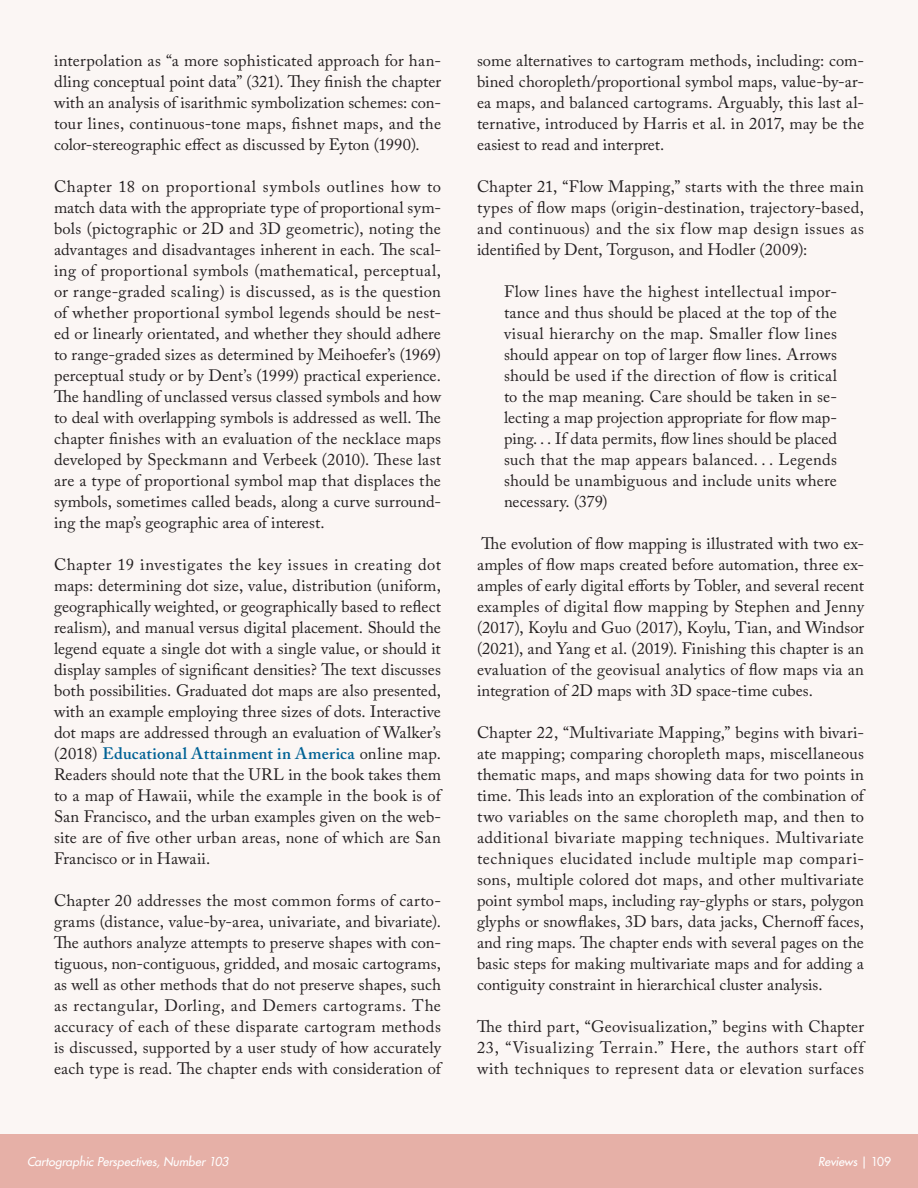
<style>
.page{position:relative;width:918px;height:1188px;background:#fff}
.page>*{position:absolute;margin:0;border:0;box-sizing:border-box;transform-origin:0 0}
.Main_Body_Text{font:16.5px/21px "Adobe Caslon Pro";letter-spacing:.01em;color:#231f20;text-align:justify}
.Block_Quote{font:16.5px/21px "Adobe Caslon Pro";letter-spacing:.015em;color:#231f20;text-align:justify}
.t1{font:italic 500 12px "Futura Std";color:#fff}
.s1{font-weight:600;color:#006295}
.s2{font-style:normal}
</style>
<div class="page">
<div style="left:0;top:1134px;width:918px;height:54px;background:#e6b0a7"></div>
<div style="left:0;top:0;width:918px;height:1134px;background:#fbf6f4"></div>
<p class="Main_Body_Text" style="left:54px;top:50px;width:389px">interpolation as “a more sophisticated approach for han&shy;dling conceptual point data” (321). They finish the chapter with an analysis of isarithmic symbolization schemes: con&shy;tour lines, continuous-tone maps, fishnet maps, and the color-stereographic effect as discussed by Eyton (1990).</p>
<p class="Main_Body_Text" style="left:54px;top:176px;width:389px">Chapter 18 on proportional symbols outlines how to match data with the appropriate type of proportional sym&shy;bols (pictographic or 2D and 3D geometric), noting the advantages and disadvantages inherent in each. The scal&shy;ing of proportional symbols (mathematical, perceptual, or range-graded scaling) is discussed, as is the question of whether proportional symbol legends should be nest&shy;ed or linearly orientated, and whether they should adhere to range-graded sizes as determined by Meihoefer’s (1969) perceptual study or by Dent’s (1999) practical experience.<br>The handling of unclassed versus classed symbols and how to deal with overlapping symbols is addressed as well. The chapter finishes with an evaluation of the necklace maps developed by Speckmann and Verbeek (2010). These last are a type of proportional symbol map that displaces the symbols, sometimes called beads, along a curve surround&shy;ing the map’s geographic area of interest.</p>
<p class="Main_Body_Text" style="left:54px;top:554px;width:390px;text-align:left">Chapter 19 investigates the key issues in creating dot maps: determining dot size, value, distribution (uniform, geographically weighted, or geographically based to reflect realism), and manual versus digital placement. Should the legend equate a single dot with a single value, or should it display samples of significant densities? The text discusses both possibilities. Graduated dot maps are also presented, with an example employing three sizes of dots. Interactive dot maps are addressed through an evaluation of Walker’s (2018) <span class="s1">Educational Attainment in America</span> online map.<br>Readers should note that the URL in the book takes them to a map of Hawaii, while the example in the book is of San Francisco, and the urban examples given on the web&shy;site are of five other urban areas, none of which are San Francisco or in Hawaii.</p>
<p class="Main_Body_Text" style="left:54px;top:890px;width:391px;text-align:left">Chapter 20 addresses the most common forms of carto&shy;grams (distance, value-by-area, univariate, and bivariate).<br>The authors analyze attempts to preserve shapes with con&shy;tiguous, non-contiguous, gridded, and mosaic cartograms, as well as other methods that do not preserve shapes, such as rectangular, Dorling, and Demers cartograms. The accuracy of each of these disparate cartogram methods is discussed, supported by a user study of how accurately each type is read. The chapter ends with consideration of</p>
<p class="Main_Body_Text" style="left:477px;top:50px;width:389px">some alternatives to cartogram methods, including: com&shy;bined choropleth/proportional symbol maps, value-by-ar&shy;ea maps, and balanced cartograms. Arguably, this last al&shy;ternative, introduced by Harris et al. in 2017, may be the easiest to read and interpret.</p>
<p class="Main_Body_Text" style="left:477px;top:176px;width:389px">Chapter 21, “Flow Mapping,” starts with the three main types of flow maps (origin-destination, trajectory-based, and continuous) and the six flow map design issues as identified by Dent, Torguson, and Hodler (2009):</p>
<p class="Block_Quote" style="left:504px;top:281px;width:335px">Flow lines have the highest intellectual impor&shy;tance and thus should be placed at the top of the visual hierarchy on the map. Smaller flow lines should appear on top of larger flow lines. Arrows should be used if the direction of flow is critical to the map meaning. Care should be taken in se&shy;lecting a map projection appropriate for flow map&shy;ping. . . If data permits, flow lines should be placed such that the map appears balanced. . . Legends should be unambiguous and include units where necessary. (379)</p>
<p class="Main_Body_Text" style="left:477px;top:533px;width:389px">The evolution of flow mapping is illustrated with two ex&shy;amples of flow maps created before automation, three ex&shy;amples of early digital efforts by Tobler, and several recent examples of digital flow mapping by Stephen and Jenny (2017), Koylu and Guo (2017), Koylu, Tian, and Windsor (2021), and Yang et al. (2019). Finishing this chapter is an evaluation of the geovisual analytics of flow maps via an integration of 2D maps with 3D space-time cubes.</p>
<p class="Main_Body_Text" style="left:477px;top:722px;width:390px;text-align:left">Chapter 22, “Multivariate Mapping,” begins with bivari&shy;ate mapping; comparing choropleth maps, miscellaneous thematic maps, and maps showing data for two points in time. This leads into an exploration of the combination of two variables on the same choropleth map, and then to additional bivariate mapping techniques. Multivariate techniques elucidated include multiple map compari&shy;sons, multiple colored dot maps, and other multivariate point symbol maps, including ray-glyphs or stars, polygon glyphs or snowflakes, 3D bars, data jacks, Chernoff faces, and ring maps. The chapter ends with several pages on the basic steps for making multivariate maps and for adding a contiguity constraint in hierarchical cluster analysis.</p>
<p class="Main_Body_Text" style="left:477px;top:1016px;width:390px">The third part, “Geovisualization,” begins with Chapter 23, “Visualizing Terrain.” Here, the authors start off with techniques to represent data or elevation surfaces</p>
<p class="t1" style="left:27px;top:1154px;width:203px">Cartographic Perspectives, Number 103</p>
<p class="t1" style="left:818px;top:1154px;width:74px">Reviews <span class="s2">| 109</span></p>
</div>
